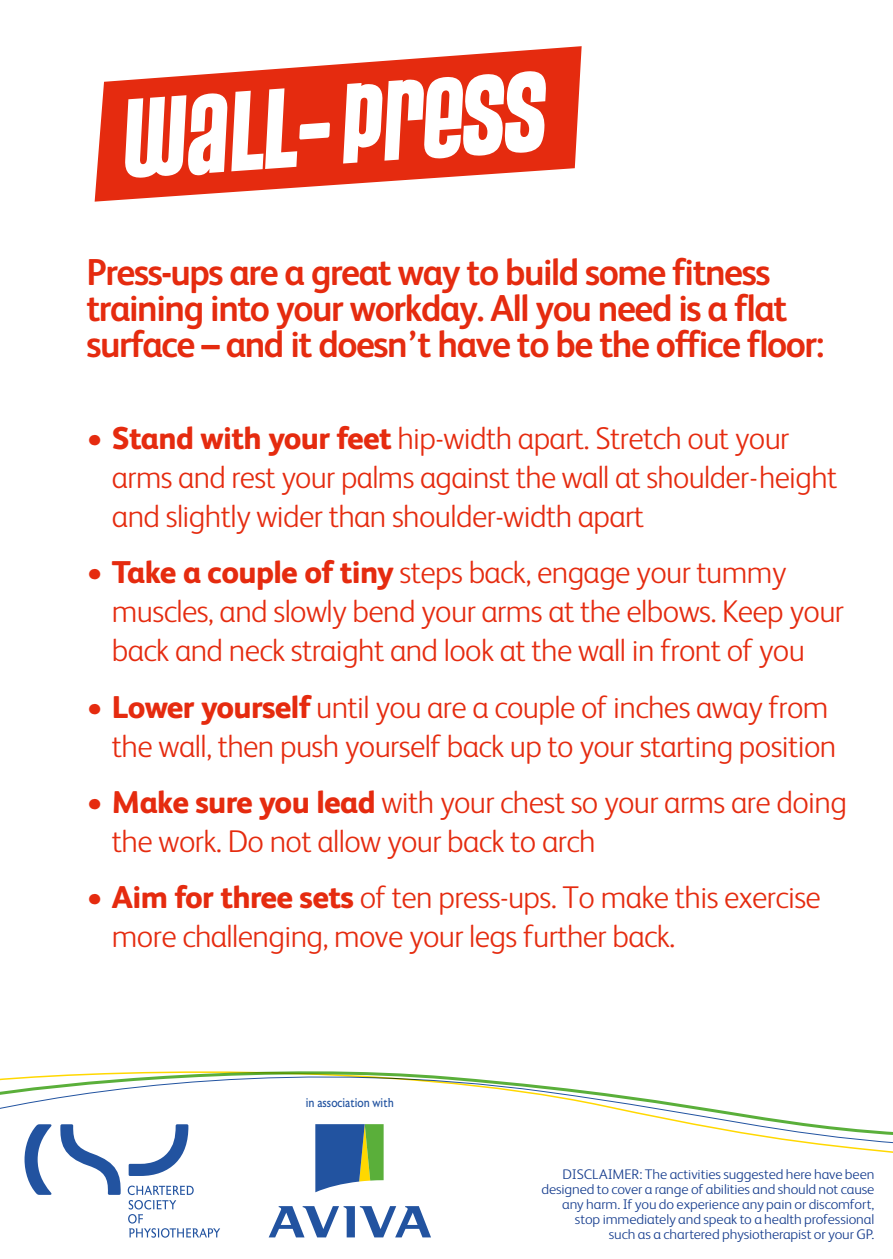
<style>
.page{position:relative;width:893px;height:1259px;background:#fff}
.page>*{position:absolute;margin:0;border:0;box-sizing:border-box;transform-origin:0 0}
.t1{font:119.1px "Pussycat Snickers";color:#fff}
.t2{font:700 37.5px/36px "FS Albert";letter-spacing:-.04em;color:#e52b0f}
.t3{font:300 31.5px/39px "FS Albert";letter-spacing:-.02em;color:#e52b0f}
.t4{font:300 14.1px/15px "FS Albert";letter-spacing:-.005em;color:#163d8e;text-align:right;scale:1.05 1}
.t5{font:condensed 12.9px "CSP Astoria";color:#2253a0}
.s1{font-family:"Neo Sans Std";font-weight:900;font-size:116.4px}
.s2{font-weight:700;font-size:33px}
.s3{font-weight:800}
</style>
<div class="page">
<svg style="left:121px;top:1071px;width:772px;height:82px"></svg>
<div style="left:804px;top:1016px;width:89px;height:103px;background:#fff"></div>
<svg style="left:315px;top:1124px;width:69px;height:68px;background:#58848e"></svg>
<svg style="left:269px;top:1206px;width:162px;height:31px"></svg>
<svg style="left:128px;top:1185px;width:92px;height:52px"></svg>
<svg style="left:129px;top:1124px;width:60px;height:52px"></svg>
<svg style="left:0;top:1072px;width:121px;height:122px"></svg>
<svg style="left:95px;top:46px;width:487px;height:156px;fill:#e52b0f"></svg>
<h1 class="t1" style="left:112px;top:75px;width:426px;rotate:-4deg">Wall <span class="s1">–</span> press</h1>
<p class="t2" style="left:86px;top:253px;width:740px">Press-ups are a great way to build some fitness training into your workday. All you need is a flat surface – and it doesn’t have to be the office floor:</p>
<p class="t3" style="left:112px;top:418px;width:727px;text-indent:-26px"><span class="s2">•</span> <span class="s3">Stand with your feet</span> hip-width apart. Stretch out your arms and rest your palms against the wall at shoulder-height and slightly wider than shoulder-width apart</p>
<p class="t3" style="left:112px;top:552px;width:734px;text-indent:-26px"><span class="s2">•</span> <span class="s3">Take a couple of tiny</span> steps back, engage your tummy muscles, and slowly bend your arms at the elbows. Keep your back and neck straight and look at the wall in front of you</p>
<p class="t3" style="left:86px;top:686px;width:751px;text-align:right"><span class="s2">•</span> <span class="s3">Lower yourself</span> until you are a couple of inches away from the wall, then push yourself back up to your starting position</p>
<p class="t3" style="left:112px;top:781px;width:736px;text-indent:-26px"><span class="s2">•</span> <span class="s3">Make sure you lead</span> with your chest so your arms are doing the work. Do not allow your back to arch</p>
<p class="t3" style="left:112px;top:876px;width:710px;text-indent:-26px"><span class="s2">•</span> <span class="s3">Aim for three sets</span> of ten press-ups. To make this exercise more challenging, move your legs further back.</p>
<p class="t5" style="left:306px;top:1095px;width:90px">in association with</p>
<p class="t4" style="left:541px;top:1166px;width:319px">DISCLAIMER: The activities suggested here have been designed to cover a range of abilities and should not cause any harm. If you do experience any pain or discomfort, stop immediately and speak to a health professional<br>such as a chartered physiotherapist or your GP.</p>
</div>
